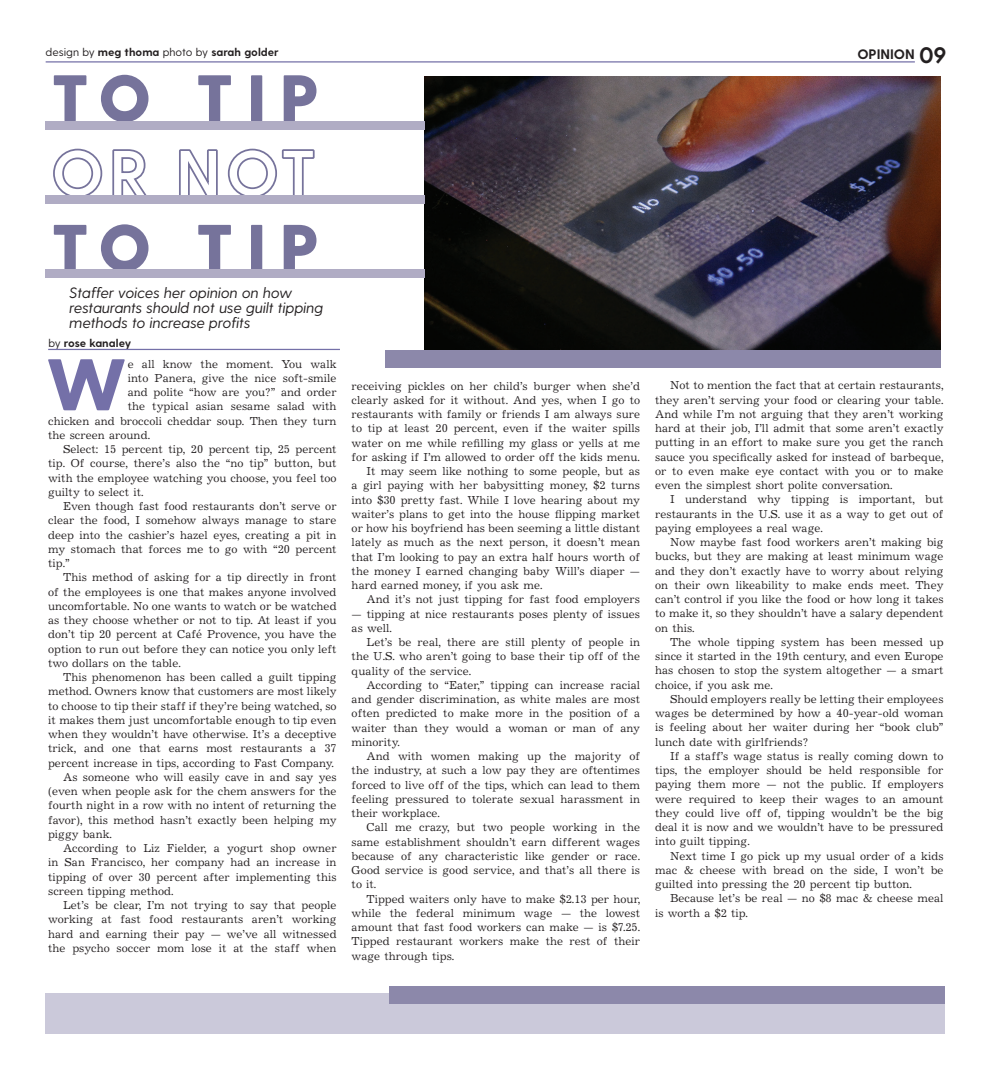
<style>
.page{position:relative;width:990px;height:1080px;background:#fff}
.page>*{position:absolute;margin:0;border:0;box-sizing:border-box;transform-origin:0 0}
.t1{font:800 73px "Greycliff CF";color:#7470a8}
.t2{font:800 65.88px "Greycliff CF";letter-spacing:.19em;color:#76739b}
.t3{font:700 22.5px "Greycliff CF";color:#231f20}
.t4{font:italic 15px/15px "Greycliff CF";color:#231f20}
.t5{font:700 13.75px "Greycliff CF";color:#231f20}
.t6{font:11.88px/14.2px "Journal";color:#231f20;text-align:justify}
.t7{font:700 11.25px "Greycliff CF";color:#231f20}
.s1{font-weight:400}
</style>
<div class="page">
<div style="left:45px;top:994px;width:900px;height:40px;background:#cbc9da"></div>
<img style="left:425px;top:76px;width:515px;height:274px">
<hr style="left:46px;top:61px;width:869px;height:2px;background:#7470a8">
<hr style="left:48px;top:349px;width:292px;height:1px;background:#7470a8">
<div style="left:385px;top:350px;width:556px;height:18px;background:#8c88aa"></div>
<svg style="left:53px;top:148px;width:50px;height:47px"></svg>
<svg style="left:112px;top:149px;width:35px;height:46px"></svg>
<svg style="left:179px;top:149px;width:39px;height:46px"></svg>
<svg style="left:227px;top:148px;width:88px;height:47px"></svg>
<div style="left:45px;top:195px;width:380px;height:9px;background:#b0acc4"></div>
<div style="left:45px;top:269px;width:380px;height:9px;background:#b0acc4"></div>
<div style="left:45px;top:121px;width:380px;height:9px;background:#b0acc4"></div>
<div style="left:389px;top:986px;width:556px;height:18px;background:#8c88aa"></div>
<p class="t7" style="left:46px;top:45px;width:235px"><span class="s1">design by</span> meg thoma <span class="s1">photo by</span> sarah golder</p>
<p class="t5" style="left:857px;top:46px;width:59px">OPINION</p>
<p class="t3" style="left:919px;top:42px;width:29px">09</p>
<p class="t2" style="left:51px;top:58px;width:270px">TO TIP</p>
<p class="t2" style="left:51px;top:208px;width:270px">TO TIP</p>
<p class="t4" style="left:70px;top:285px;width:255px">Staffer voices her opinion on how restaurants should not use guilt tipping methods to increase profits</p>
<p class="t7" style="left:48px;top:337px;width:84px"><span class="s1">by</span> rose kanaley</p>
<p class="t1" style="left:45px;top:340px;width:84px">W</p>
<p class="t6" style="left:128px;top:357px;width:210px">e all know the moment. You walk</p>
<p class="t6" style="left:128px;top:371px;width:210px">into Panera, give the nice soft-smile</p>
<p class="t6" style="left:128px;top:386px;width:210px">and polite “how are you?” and order</p>
<p class="t6" style="left:128px;top:400px;width:210px">the typical asian sesame salad with</p>
<p class="t6" style="left:48px;top:414px;width:290px">chicken and broccoli cheddar soup. Then they turn</p>
<p class="t6" style="left:48px;top:428px;width:103px">the screen around.</p>
<p class="t6" style="left:48px;top:443px;width:290px;text-indent:15px">Select: 15 percent tip, 20 percent tip, 25 percent tip. Of course, there’s also the “no tip” button, but with the employee watching you choose, you feel too guilty to select it.</p>
<p class="t6" style="left:48px;top:500px;width:290px;text-indent:15px">Even though fast food restaurants don’t serve or clear the food, I somehow always manage to stare deep into the cashier’s hazel eyes, creating a pit in my stomach that forces me to go with “20 percent tip.”</p>
<p class="t6" style="left:48px;top:571px;width:290px;text-indent:15px">This method of asking for a tip directly in front of the employees is one that makes anyone involved uncomfortable. No one wants to watch or be watched as they choose whether or not to tip. At least if you don’t tip 20 percent at Café Provence, you have the option to run out before they can notice you only left two dollars on the table.</p>
<p class="t6" style="left:48px;top:671px;width:290px;text-indent:15px">This phenomenon has been called a guilt tipping method. Owners know that customers are most likely to choose to tip their staff if they’re being watched, so it makes them just uncomfortable enough to tip even when they wouldn’t have otherwise. It’s a deceptive trick, and one that earns most restaurants a 37 percent increase in tips, according to Fast Company.</p>
<p class="t6" style="left:48px;top:770px;width:290px;text-indent:15px">As someone who will easily cave in and say yes (even when people ask for the chem answers for the fourth night in a row with no intent of returning the favor), this method hasn’t exactly been helping my piggy bank.</p>
<p class="t6" style="left:48px;top:842px;width:290px;text-indent:15px">According to Liz Fielder, a yogurt shop owner in San Francisco, her company had an increase in tipping of over 30 percent after implementing this screen tipping method.</p>
<p class="t6" style="left:48px;top:899px;width:290px;text-indent:15px">Let’s be clear, I’m not trying to say that people working at fast food restaurants aren’t working hard and earning their pay — we’ve all witnessed the psycho soccer mom lose it at the staff when</p>
<p class="t6" style="left:352px;top:379px;width:290px">receiving pickles on her child’s burger when she’d clearly asked for it without. And yes, when I go to restaurants with family or friends I am always sure to tip at least 20 percent, even if the waiter spills water on me while refilling my glass or yells at me for asking if I’m allowed to order off the kids menu.</p>
<p class="t6" style="left:352px;top:465px;width:290px;text-indent:15px">It may seem like nothing to some people, but as a girl paying with her babysitting money, $2 turns into $30 pretty fast. While I love hearing about my waiter’s plans to get into the house flipping market or how his boyfriend has been seeming a little distant lately as much as the next person, it doesn’t mean that I’m looking to pay an extra half hours worth of the money I earned changing baby Will’s diaper — hard earned money, if you ask me.</p>
<p class="t6" style="left:367px;top:593px;width:275px">And it’s not just tipping for fast food employers</p>
<p class="t6" style="left:352px;top:607px;width:290px">— tipping at nice restaurants poses plenty of issues as well.</p>
<p class="t6" style="left:352px;top:636px;width:290px;text-indent:15px">Let’s be real, there are still plenty of people in the U.S. who aren’t going to base their tip off of the quality of the service.</p>
<p class="t6" style="left:352px;top:678px;width:290px;text-indent:15px">According to “Eater,” tipping can increase racial and gender discrimination, as white males are most often predicted to make more in the position of a waiter than they would a woman or man of any minority.</p>
<p class="t6" style="left:352px;top:750px;width:290px;text-indent:15px">And with women making up the majority of the industry, at such a low pay they are oftentimes forced to live off of the tips, which can lead to them feeling pressured to tolerate sexual harassment in their workplace.</p>
<p class="t6" style="left:352px;top:821px;width:290px;text-indent:15px">Call me crazy, but two people working in the same establishment shouldn’t earn different wages because of any characteristic like gender or race.<br>Good service is good service, and that’s all there is to it.</p>
<p class="t6" style="left:352px;top:892px;width:290px;text-indent:15px">Tipped waiters only have to make $2.13 per hour, while the federal minimum wage — the lowest amount that fast food workers can make — is $7.25.<br>Tipped restaurant workers make the rest of their wage through tips.</p>
<p class="t6" style="left:655px;top:379px;width:290px;text-indent:15px">Not to mention the fact that at certain restaurants, they aren’t serving your food or clearing your table.<br>And while I’m not arguing that they aren’t working hard at their job, I’ll admit that some aren’t exactly putting in an effort to make sure you get the ranch sauce you specifically asked for instead of barbeque, or to even make eye contact with you or to make even the simplest short polite conversation.</p>
<p class="t6" style="left:655px;top:493px;width:290px;text-indent:15px">I understand why tipping is important, but restaurants in the U.S. use it as a way to get out of paying employees a real wage.</p>
<p class="t6" style="left:655px;top:536px;width:290px;text-indent:15px">Now maybe fast food workers aren’t making big bucks, but they are making at least minimum wage and they don’t exactly have to worry about relying on their own likeability to make ends meet. They can’t control if you like the food or how long it takes to make it, so they shouldn’t have a salary dependent on this.</p>
<p class="t6" style="left:655px;top:635px;width:290px;text-indent:15px">The whole tipping system has been messed up since it started in the 19th century, and even Europe has chosen to stop the system altogether — a smart choice, if you ask me.</p>
<p class="t6" style="left:655px;top:692px;width:290px;text-indent:15px">Should employers really be letting their employees wages be determined by how a 40-year-old woman is feeling about her waiter during her “book club” lunch date with girlfriends?</p>
<p class="t6" style="left:655px;top:749px;width:290px;text-indent:15px">If a staff’s wage status is really coming down to tips, the employer should be held responsible for paying them more — not the public. If employers were required to keep their wages to an amount they could live off of, tipping wouldn’t be the big deal it is now and we wouldn’t have to be pressured into guilt tipping.</p>
<p class="t6" style="left:655px;top:849px;width:290px;text-indent:15px">Next time I go pick up my usual order of a kids mac &amp; cheese with bread on the side, I won’t be guilted into pressing the 20 percent tip button.</p>
<p class="t6" style="left:655px;top:892px;width:290px;text-indent:15px">Because let’s be real — no $8 mac &amp; cheese meal is worth a $2 tip.</p>
</div>
